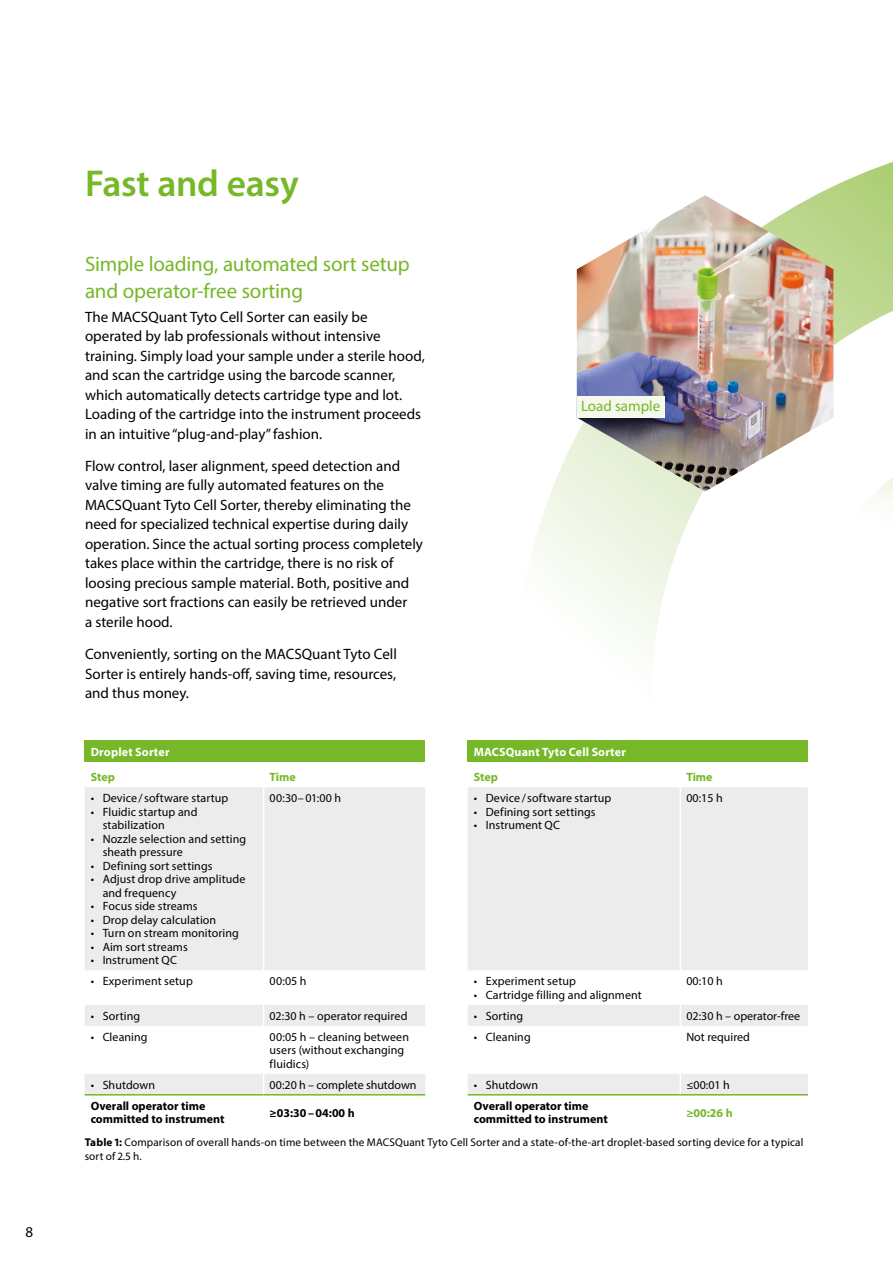
<style>
.page{position:relative;width:893px;height:1263px;background:#fff}
.page>*{position:absolute;margin:0;border:0;box-sizing:border-box;transform-origin:0 0}
.t1{font:600 37.5px "Myriad Pro";letter-spacing:-.01em;color:#76b828}
.t2{font:21px/27px "Myriad Pro";letter-spacing:-.005em;color:#76b828}
.t3{font:15px/19.5px "Myriad Pro";color:#000}
.t4{font:15px "Myriad Pro";color:#76b828}
.t5{font:12px/13.5px "Myriad Pro";letter-spacing:.005em;color:#000}
.t6{font:700 12px/13.5px "Myriad Pro";color:#000}
.t7{font:700 12px "Myriad Pro";letter-spacing:.015em;color:#fff}
.t8{font:700 12px "Myriad Pro";color:#76b828}
.t9{font:11.25px/13.5px "Myriad Pro";letter-spacing:.01em;color:#000}
.s1{font-weight:700}
</style>
<div class="page">
<svg style="left:514px;top:162px;width:379px;height:934px"></svg>
<img style="left:577px;top:195px;width:256px;height:297px">
<svg style="left:780px;top:477px;width:113px;height:465px"></svg>
<svg style="left:827px;top:585px;width:66px;height:286px"></svg>
<div style="left:468px;top:741px;width:340px;height:21px;background:#76b828"></div>
<svg style="left:468px;top:787px;width:340px;height:307px;fill:#ececed"></svg>
<hr style="left:680px;top:787px;width:1px;height:183px;background:#fff">
<hr style="left:680px;top:970px;width:1px;height:35px;background:#fff">
<svg style="left:680px;top:1005px;width:1px;height:21px"></svg>
<hr style="left:680px;top:1026px;width:1px;height:48px;background:#fff">
<svg style="left:680px;top:1074px;width:1px;height:20px"></svg>
<hr style="left:680px;top:1095px;width:1px;height:34px;background:#fff">
<hr style="left:468px;top:1094px;width:212px;height:1px;background:#76b828">
<hr style="left:680px;top:1094px;width:128px;height:1px;background:#76b828">
<div style="left:85px;top:741px;width:340px;height:21px;background:#76b828"></div>
<svg style="left:85px;top:787px;width:340px;height:307px;fill:#ececed"></svg>
<hr style="left:263px;top:787px;width:1px;height:183px;background:#fff">
<hr style="left:263px;top:970px;width:1px;height:35px;background:#fff">
<svg style="left:263px;top:1005px;width:1px;height:21px"></svg>
<hr style="left:263px;top:1026px;width:1px;height:48px;background:#fff">
<svg style="left:263px;top:1074px;width:1px;height:20px"></svg>
<hr style="left:85px;top:1094px;width:179px;height:1px;background:#76b828">
<hr style="left:264px;top:1094px;width:161px;height:1px;background:#76b828">
<div style="left:577px;top:396px;width:87px;height:21px;background:#f4f8ed"></div>
<p class="t3" style="left:26px;top:1222px;width:9px">8</p>
<h1 class="t1" style="left:85px;top:159px;width:215px">Fast and easy</h1>
<h2 class="t2" style="left:85px;top:250px;width:326px">Simple loading, automated sort setup and operator-free sorting</h2>
<p class="t3" style="left:85px;top:307px;width:341px">The MACSQuant Tyto Cell Sorter can easily be operated by lab professionals without intensive training. Simply load your sample under a sterile hood, and scan the cartridge using the barcode scanner, which automatically detects cartridge type and lot.<br>Loading of the cartridge into the instrument proceeds in an intuitive “plug-and-play” fashion.</p>
<p class="t3" style="left:85px;top:456px;width:339px">Flow control, laser alignment, speed detection and valve timing are fully automated features on the MACSQuant Tyto Cell Sorter, thereby eliminating the need for specialized technical expertise during daily operation. Since the actual sorting process completely takes place within the cartridge, there is no risk of loosing precious sample material. Both, positive and negative sort fractions can easily be retrieved under<br>a sterile hood.</p>
<p class="t3" style="left:85px;top:644px;width:313px;text-align:justify">Conveniently, sorting on the MACSQuant Tyto Cell Sorter is entirely hands-off, saving time, resources, and thus money.</p>
<p class="t7" style="left:91px;top:744px;width:80px">Droplet Sorter</p>
<p class="t8" style="left:91px;top:769px;width:26px">Step</p>
<p class="t8" style="left:270px;top:769px;width:28px">Time</p>
<p class="t5" style="left:91px;top:791px;width:139px">• Device/software startup</p>
<p class="t5" style="left:103px;top:805px;width:96px;text-indent:-12px">• Fluidic startup and stabilization</p>
<p class="t5" style="left:103px;top:832px;width:145px;text-indent:-12px">• Nozzle selection and setting sheath pressure</p>
<p class="t5" style="left:91px;top:859px;width:123px">• Defining sort settings</p>
<p class="t5" style="left:103px;top:872px;width:144px;text-indent:-12px">• Adjust drop drive amplitude and frequency</p>
<p class="t5" style="left:91px;top:899px;width:108px">• Focus side streams</p>
<p class="t5" style="left:91px;top:913px;width:127px">• Drop delay calculation</p>
<p class="t5" style="left:91px;top:926px;width:150px">• Turn on stream monitoring</p>
<p class="t5" style="left:91px;top:940px;width:99px">• Aim sort streams</p>
<p class="t5" style="left:91px;top:953px;width:88px">• Instrument QC</p>
<p class="t5" style="left:270px;top:791px;width:73px">00:30–01:00 h</p>
<p class="t5" style="left:91px;top:974px;width:104px">• Experiment setup</p>
<p class="t5" style="left:270px;top:974px;width:38px">00:05 h</p>
<p class="t5" style="left:91px;top:1009px;width:51px">• Sorting</p>
<p class="t5" style="left:270px;top:1009px;width:139px">02:30 h – operator required</p>
<p class="t5" style="left:91px;top:1030px;width:58px">• Cleaning</p>
<p class="t5" style="left:270px;top:1030px;width:141px">00:05 h – cleaning between users (without exchanging fluidics)</p>
<p class="t5" style="left:91px;top:1078px;width:66px">• Shutdown</p>
<p class="t5" style="left:270px;top:1078px;width:148px">00:20 h – complete shutdown</p>
<p class="t6" style="left:91px;top:1098px;width:135px">Overall operator time committed to instrument</p>
<p class="t6" style="left:270px;top:1105px;width:87px">≥03:30–04:00 h</p>
<p class="t4" style="left:581px;top:397px;width:81px">Load sample</p>
<p class="t7" style="left:474px;top:744px;width:154px">MACSQuant Tyto Cell Sorter</p>
<p class="t8" style="left:474px;top:769px;width:26px">Step</p>
<p class="t8" style="left:686px;top:769px;width:28px">Time</p>
<p class="t5" style="left:474px;top:791px;width:139px">• Device/software startup</p>
<p class="t5" style="left:474px;top:805px;width:123px">• Defining sort settings</p>
<p class="t5" style="left:474px;top:818px;width:88px">• Instrument QC</p>
<p class="t5" style="left:686px;top:791px;width:38px">00:15 h</p>
<p class="t5" style="left:474px;top:974px;width:104px">• Experiment setup</p>
<p class="t5" style="left:474px;top:988px;width:170px">• Cartridge filling and alignment</p>
<p class="t5" style="left:686px;top:974px;width:38px">00:10 h</p>
<p class="t5" style="left:474px;top:1009px;width:51px">• Sorting</p>
<p class="t5" style="left:686px;top:1009px;width:115px">02:30 h – operator-free</p>
<p class="t5" style="left:474px;top:1030px;width:58px">• Cleaning</p>
<p class="t5" style="left:686px;top:1030px;width:65px">Not required</p>
<p class="t5" style="left:474px;top:1078px;width:66px">• Shutdown</p>
<p class="t5" style="left:686px;top:1078px;width:45px">≤00:01 h</p>
<p class="t6" style="left:474px;top:1098px;width:135px">Overall operator time committed to instrument</p>
<p class="t8" style="left:686px;top:1105px;width:48px">≥00:26 h</p>
<p class="t9" style="left:85px;top:1135px;width:720px"><span class="s1">Table 1:</span> Comparison of overall hands-on time between the MACSQuant Tyto Cell Sorter and a state-of-the-art droplet-based sorting device for a typical sort of 2.5 h.</p>
</div>
